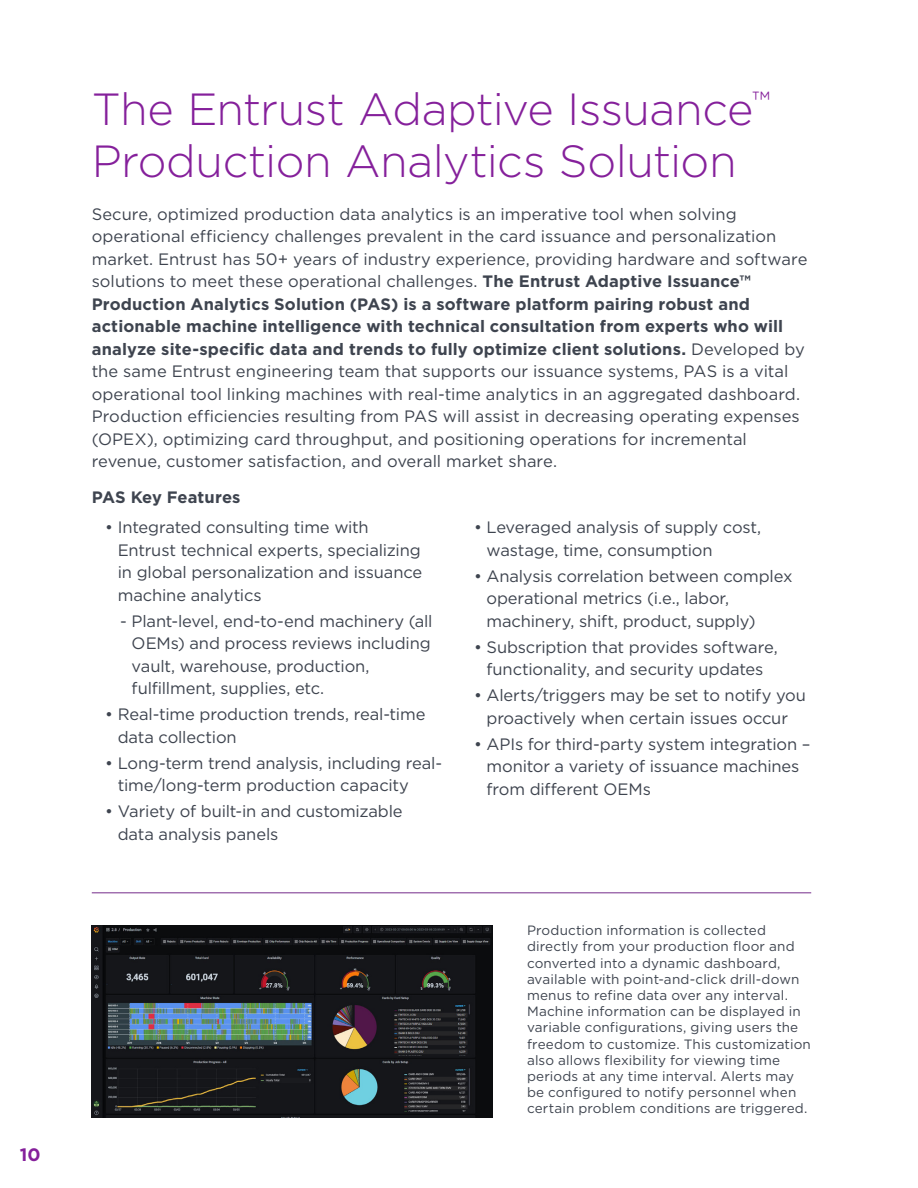
<style>
.page{position:relative;width:918px;height:1188px;background:#fff}
.page>*{position:absolute;margin:0;border:0;box-sizing:border-box;transform-origin:0 0}
._1_Header{font:300 45px/52.5px "Gotham";letter-spacing:-.01em;color:#85209b}
.Forridder{font:700 18px "Gotham";color:#85209b}
.Forridder-2{font:16.5px/22.5px "Gotham";letter-spacing:-.005em;color:#3e444f}
.Forridder-3{font:700 16.5px "Gotham";color:#3e444f}
.Forridder-4{font:13.5px/16.2px "Gotham";letter-spacing:.01em;color:#3e444f}
.s1{font-weight:700}
</style>
<div class="page">
<img style="left:92px;top:925px;width:400px;height:193px">
<hr style="left:92px;top:892px;width:719px;height:1px;background:#742b8b">
<p class="Forridder" style="left:20px;top:1144px;width:22px">10</p>
<p class="_1_Header" style="left:92px;top:82px;width:680px">The Entrust Adaptive Issuance<sup>™<br></sup>Production Analytics Solution</p>
<p class="Forridder-2" style="left:92px;top:203px;width:717px">Secure, optimized production data analytics is an imperative tool when solving operational efficiency challenges prevalent in the card issuance and personalization market. Entrust has 50+ years of industry experience, providing hardware and software solutions to meet these operational challenges. <span class="s1">The Entrust Adaptive Issuance™ Production Analytics Solution (PAS) is a software platform pairing robust and actionable machine intelligence with technical consultation from experts who will analyze site-specific data and trends to fully optimize client solutions.</span> Developed by the same Entrust engineering team that supports our issuance systems, PAS is a vital operational tool linking machines with real-time analytics in an aggregated dashboard.<br>Production efficiencies resulting from PAS will assist in decreasing operating expenses (OPEX), optimizing card throughput, and positioning operations for incremental revenue, customer satisfaction, and overall market share.</p>
<p class="Forridder-3" style="left:92px;top:488px;width:150px">PAS Key Features</p>
<p class="Forridder-2" style="left:118px;top:516px;width:306px;text-indent:-13px">• Integrated consulting time with Entrust technical experts, specializing in global personalization and issuance machine analytics</p>
<p class="Forridder-2" style="left:132px;top:610px;width:302px;text-indent:-11px">- Plant-level, end-to-end machinery (all OEMs) and process reviews including vault, warehouse, production, fulfillment, supplies, etc.</p>
<p class="Forridder-2" style="left:118px;top:703px;width:309px;text-indent:-13px">• Real-time production trends, real-time data collection</p>
<p class="Forridder-2" style="left:118px;top:752px;width:326px;text-indent:-13px">• Long-term trend analysis, including real&shy;time/long-term production capacity</p>
<p class="Forridder-2" style="left:118px;top:800px;width:286px;text-indent:-13px">• Variety of built-in and customizable data analysis panels</p>
<p class="Forridder-2" style="left:487px;top:516px;width:276px;text-indent:-13px">• Leveraged analysis of supply cost, wastage, time, consumption</p>
<p class="Forridder-2" style="left:487px;top:565px;width:308px;text-indent:-13px">• Analysis correlation between complex operational metrics (i.e., labor, machinery, shift, product, supply)</p>
<p class="Forridder-2" style="left:474px;top:636px;width:305px;text-align:center">• Subscription that provides software, functionality, and security updates</p>
<p class="Forridder-2" style="left:474px;top:684px;width:334px;text-align:center">• Alerts/triggers may be set to notify you proactively when certain issues occur</p>
<p class="Forridder-2" style="left:487px;top:733px;width:326px;text-indent:-13px">• APIs for third-party system integration – monitor a variety of issuance machines from different OEMs</p>
<p class="Forridder-4" style="left:527px;top:922px;width:285px">Production information is collected directly from your production floor and converted into a dynamic dashboard, available with point-and-click drill-down menus to refine data over any interval.<br>Machine information can be displayed in variable configurations, giving users the freedom to customize. This customization also allows flexibility for viewing time periods at any time interval. Alerts may be configured to notify personnel when certain problem conditions are triggered.</p>
</div>
